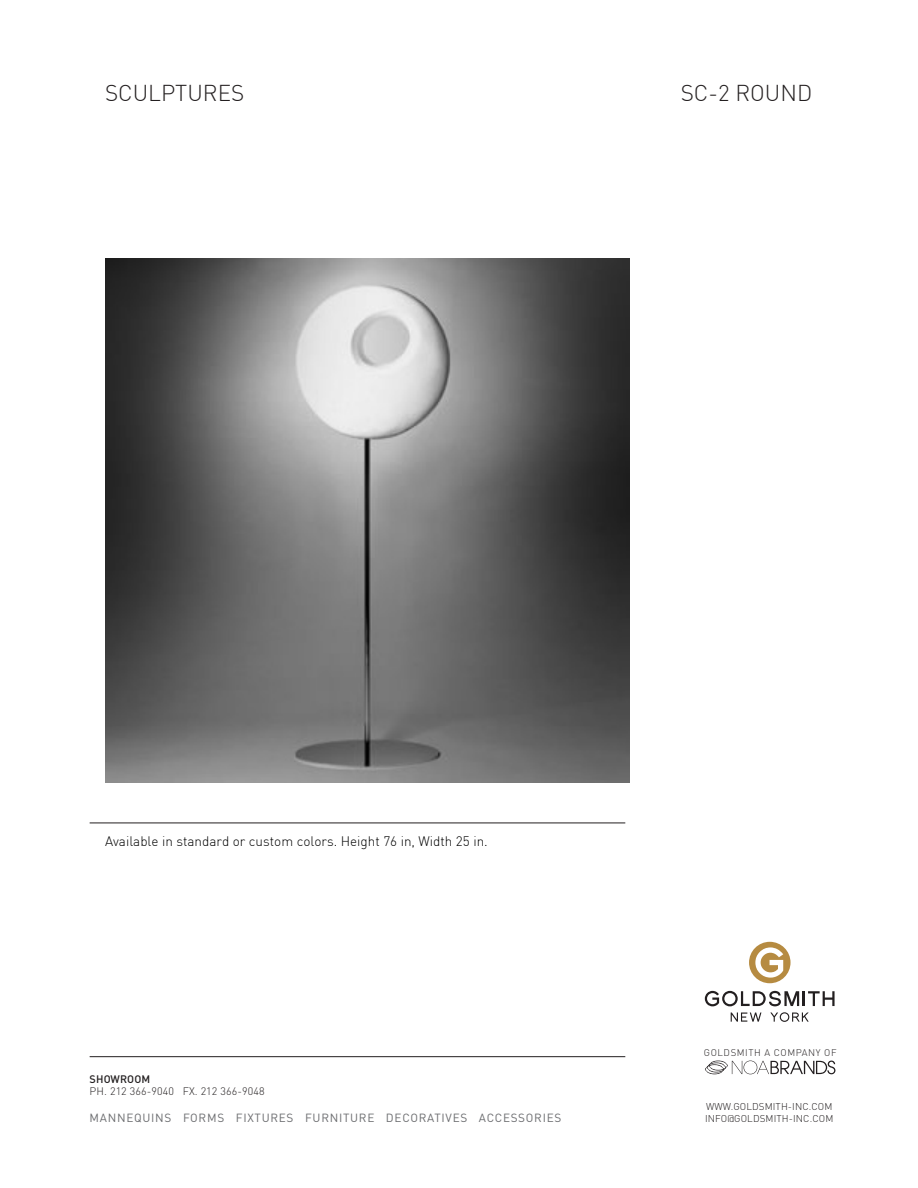
<style>
.page{position:relative;width:918px;height:1188px;background:#fff}
.page>*{position:absolute;margin:0;border:0;box-sizing:border-box;transform-origin:0 0}
.t1{font:300 22.5px "DIN Pro";color:#231f20}
.t2{font:300 13.5px "DIN Pro";color:#000}
.t3{font:11.7px "DIN";letter-spacing:.06em;color:#6c6d70}
.t4{font:300 10.8px/12.9px "DIN";letter-spacing:.01em;color:#231f20}
.t5{font:300 9.75px "DIN";letter-spacing:.01em;color:#231f20}
.t6{font:300 9.6px "DIN";letter-spacing:.06em;color:#231f20}
.s1{font-weight:500}
</style>
<div class="page">
<hr style="left:90px;top:823px;width:535px;height:1px;background:#231f20">
<hr style="left:90px;top:1056px;width:535px;height:1px;background:#231f20">
<div style="left:749px;top:942px;width:42px;height:41px;background:#b68b41;border-radius:50%"></div>
<svg style="left:705px;top:991px;width:130px;height:15px"></svg>
<svg style="left:731px;top:1013px;width:30px;height:9px"></svg>
<svg style="left:770px;top:1012px;width:39px;height:10px"></svg>
<svg style="left:755px;top:947px;width:28px;height:31px"></svg>
<svg style="left:705px;top:1061px;width:130px;height:13px"></svg>
<img style="left:105px;top:258px;width:525px;height:525px">
<h1 class="t1" style="left:105px;top:83px;width:141px">SCULPTURES</h1>
<h1 class="t1" style="left:681px;top:83px;width:133px">SC-2 ROUND</h1>
<p class="t2" style="left:105px;top:836px;width:384px">Available in standard or custom colors. Height 76 in, Width 25 in.</p>
<p class="t4" style="left:90px;top:1072px;width:177px"><span class="s1">SHOWROOM<br></span>PH. 212 366-9040 FX. 212 366-9048</p>
<p class="t3" style="left:90px;top:1110px;width:473px">MANNEQUINS FORMS FIXTURES FURNITURE DECORATIVES ACCESSORIES</p>
<p class="t6" style="left:704px;top:1047px;width:134px">GOLDSMITH A COMPANY OF</p>
<p class="t5" style="left:706px;top:1100px;width:128px">WWW.GOLDSMITH-INC.COM</p>
<p class="t5" style="left:705px;top:1112px;width:130px">INFO@GOLDSMITH-INC.COM</p>
</div>
